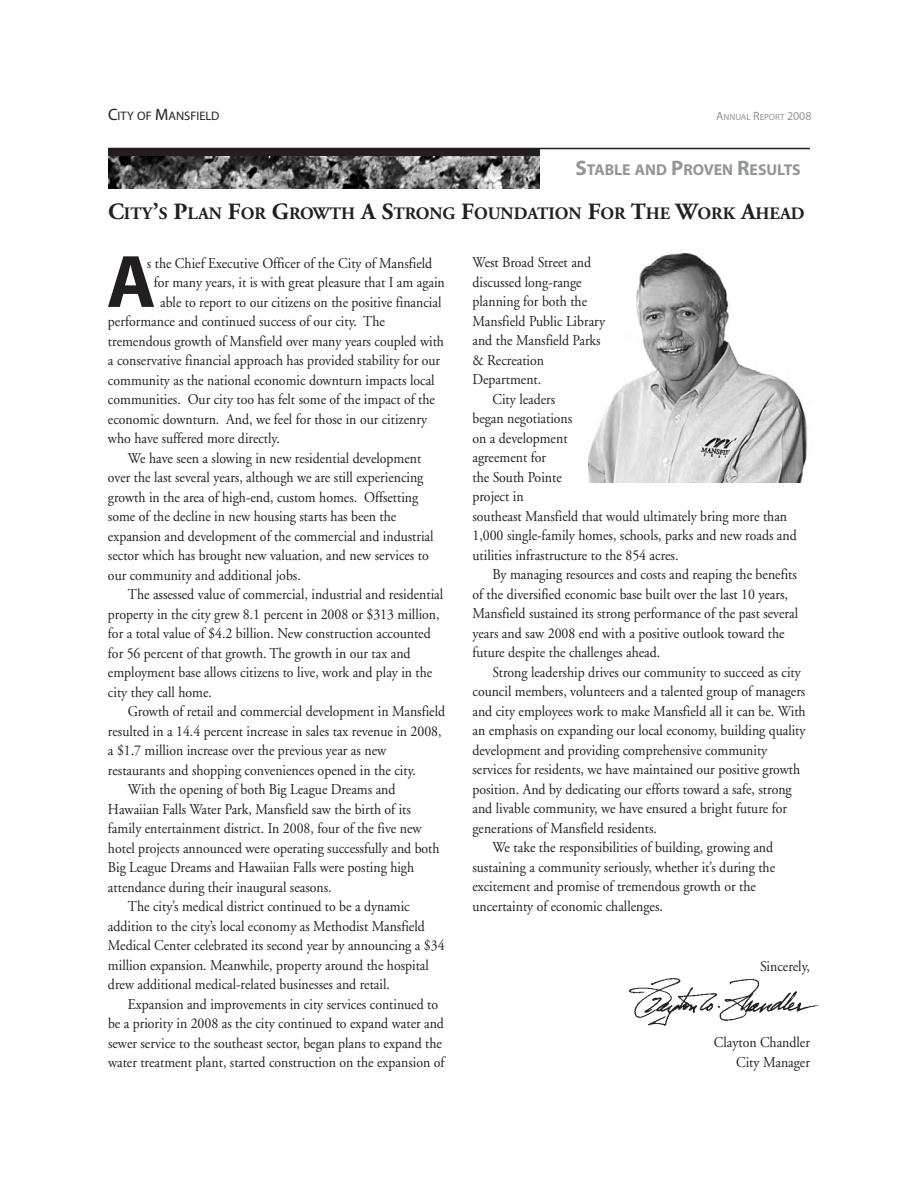
<style>
.page{position:relative;width:918px;height:1188px;background:#fff}
.page>*{position:absolute;margin:0;border:0;box-sizing:border-box;transform-origin:0 0}
.t1{font:700 75px "Myriad";color:#231f20}
.t2{font:700 17.4px "Adobe Garamond";color:#231f20}
.t3{font:700 15.75px "Myriad";color:#939598}
.t4{font:15px/19.5px "Adobe Garamond";color:#231f20;text-align:right;scale:.92 1}
.t5{font:12.3px "Myriad";color:#231f20}
.t6{font:9px "Myriad";color:#939598}
.s1{font-size:16.5px}
.s2{font-size:12px}
.s3{font-size:21px}
.s4{font-size:23.25px}
</style>
<div class="page">
<img style="left:589px;top:253px;width:218px;height:229px">
<img style="left:628px;top:978px;width:191px;height:48px">
<div style="left:108px;top:148px;width:432px;height:41px;background:#231f20"></div>
<img style="left:108px;top:156px;width:432px;height:33px">
<hr style="left:108px;top:148px;width:702px;height:1px;background:#231f20">
<p class="t5" style="left:108px;top:111px;width:113px"><span class="s1">C</span>ITY OF <span class="s1">M</span>ANSFIELD</p>
<p class="t6" style="left:716px;top:113px;width:97px"><span class="s2">A</span>NNUAL <span class="s2">R</span>EPORT <span class="s2">2008</span></p>
<p class="t3" style="left:576px;top:164px;width:227px"><span class="s3">S</span>TABLE AND <span class="s3">P</span>ROVEN <span class="s3">R</span>ESULTS</p>
<p class="t2" style="left:108px;top:207px;width:698px"><span class="s4">C</span>ITY<span class="s4">’</span>S <span class="s4">P</span>LAN <span class="s4">F</span>OR <span class="s4">G</span>ROWTH <span class="s4">A S</span>TRONG <span class="s4">F</span>OUNDATION <span class="s4">F</span>OR <span class="s4">T</span>HE <span class="s4">W</span>ORK <span class="s4">A</span>HEAD</p>
<h1 class="t1" style="left:107px;top:254px;width:51px">A</h1>
<p class="t4" style="left:147px;top:254px;width:312px">s the Chief Executive Officer of the City of Mansfield</p>
<p class="t4" style="left:154px;top:274px;width:318px">for many years, it is with great pleasure that I am again</p>
<p class="t4" style="left:160px;top:293px;width:307px">able to report to our citizens on the positive financial</p>
<p class="t4" style="left:108px;top:313px;width:303px">performance and continued success of our city. The</p>
<p class="t4" style="left:108px;top:332px;width:367px">tremendous growth of Mansfield over many years coupled with</p>
<p class="t4" style="left:108px;top:352px;width:362px">a conservative financial approach has provided stability for our</p>
<p class="t4" style="left:108px;top:371px;width:357px">community as the national economic downturn impacts local</p>
<p class="t4" style="left:108px;top:391px;width:357px">communities. Our city too has felt some of the impact of the</p>
<p class="t4" style="left:108px;top:410px;width:349px">economic downturn. And, we feel for those in our citizenry</p>
<p class="t4" style="left:108px;top:430px;width:188px">who have suffered more directly.</p>
<p class="t4" style="left:128px;top:449px;width:320px">We have seen a slowing in new residential development</p>
<p class="t4" style="left:108px;top:469px;width:344px">over the last several years, although we are still experiencing</p>
<p class="t4" style="left:108px;top:488px;width:339px">growth in the area of high-end, custom homes. Offsetting</p>
<p class="t4" style="left:108px;top:508px;width:315px">some of the decline in new housing starts has been the</p>
<p class="t4" style="left:108px;top:527px;width:355px">expansion and development of the commercial and industrial</p>
<p class="t4" style="left:108px;top:547px;width:350px">sector which has brought new valuation, and new services to</p>
<p class="t4" style="left:108px;top:566px;width:211px">our community and additional jobs.</p>
<p class="t4" style="left:128px;top:586px;width:344px">The assessed value of commercial, industrial and residential</p>
<p class="t4" style="left:108px;top:605px;width:362px">property in the city grew 8.1 percent in 2008 or $313 million,</p>
<p class="t4" style="left:108px;top:625px;width:352px">for a total value of $4.2 billion. New construction accounted</p>
<p class="t4" style="left:108px;top:644px;width:330px">for 56 percent of that growth. The growth in our tax and</p>
<p class="t4" style="left:108px;top:664px;width:354px">employment base allows citizens to live, work and play in the</p>
<p class="t4" style="left:108px;top:683px;width:114px">city they call home.</p>
<p class="t4" style="left:128px;top:703px;width:346px">Growth of retail and commercial development in Mansfield</p>
<p class="t4" style="left:108px;top:722px;width:364px">resulted in a 14.4 percent increase in sales tax revenue in 2008,</p>
<p class="t4" style="left:108px;top:742px;width:304px">a $1.7 million increase over the previous year as new</p>
<p class="t4" style="left:108px;top:761px;width:336px">restaurants and shopping conveniences opened in the city.</p>
<p class="t4" style="left:128px;top:781px;width:292px">With the opening of both Big League Dreams and</p>
<p class="t4" style="left:108px;top:800px;width:331px">Hawaiian Falls Water Park, Mansfield saw the birth of its</p>
<p class="t4" style="left:108px;top:820px;width:343px">family entertainment district. In 2008, four of the five new</p>
<p class="t4" style="left:108px;top:839px;width:362px">hotel projects announced were operating successfully and both</p>
<p class="t4" style="left:108px;top:859px;width:334px">Big League Dreams and Hawaiian Falls were posting high</p>
<p class="t4" style="left:108px;top:878px;width:245px">attendance during their inaugural seasons.</p>
<p class="t4" style="left:128px;top:898px;width:308px">The city’s medical district continued to be a dynamic</p>
<p class="t4" style="left:108px;top:917px;width:346px">addition to the city’s local economy as Methodist Mansfield</p>
<p class="t4" style="left:108px;top:937px;width:367px">Medical Center celebrated its second year by announcing a $34</p>
<p class="t4" style="left:108px;top:956px;width:350px">million expansion. Meanwhile, property around the hospital</p>
<p class="t4" style="left:108px;top:976px;width:308px">drew additional medical-related businesses and retail.</p>
<p class="t4" style="left:128px;top:995px;width:339px">Expansion and improvements in city services continued to</p>
<p class="t4" style="left:108px;top:1015px;width:367px">be a priority in 2008 as the city continued to expand water and</p>
<p class="t4" style="left:108px;top:1034px;width:365px">sewer service to the southeast sector, began plans to expand the</p>
<p class="t4" style="left:108px;top:1054px;width:367px">water treatment plant, started construction on the expansion of</p>
<p class="t4" style="left:473px;top:254px;width:130px">West Broad Street and</p>
<p class="t4" style="left:473px;top:274px;width:120px">discussed long-range</p>
<p class="t4" style="left:473px;top:293px;width:126px">planning for both the</p>
<p class="t4" style="left:473px;top:313px;width:146px">Mansfield Public Library</p>
<p class="t4" style="left:473px;top:332px;width:141px">and the Mansfield Parks</p>
<p class="t4" style="left:473px;top:352px;width:79px">&amp; Recreation</p>
<p class="t4" style="left:473px;top:371px;width:76px">Department.</p>
<p class="t4" style="left:492px;top:391px;width:70px">City leaders</p>
<p class="t4" style="left:473px;top:410px;width:110px">began negotiations</p>
<p class="t4" style="left:473px;top:430px;width:105px">on a development</p>
<p class="t4" style="left:473px;top:449px;width:81px">agreement for</p>
<p class="t4" style="left:473px;top:469px;width:99px">the South Pointe</p>
<p class="t4" style="left:473px;top:488px;width:57px">project in</p>
<p class="t4" style="left:473px;top:508px;width:344px">southeast Mansfield that would ultimately bring more than</p>
<p class="t4" style="left:473px;top:527px;width:354px">1,000 single-family homes, schools, parks and new roads and</p>
<p class="t4" style="left:473px;top:547px;width:225px">utilities infrastructure to the 854 acres.</p>
<p class="t4" style="left:492px;top:566px;width:332px">By managing resources and costs and reaping the benefits</p>
<p class="t4" style="left:473px;top:586px;width:344px">of the diversified economic base built over the last 10 years,</p>
<p class="t4" style="left:473px;top:605px;width:356px">Mansfield sustained its strong performance of the past several</p>
<p class="t4" style="left:473px;top:625px;width:341px">years and saw 2008 end with a positive outlook toward the</p>
<p class="t4" style="left:473px;top:644px;width:206px">future despite the challenges ahead.</p>
<p class="t4" style="left:492px;top:664px;width:337px">Strong leadership drives our community to succeed as city</p>
<p class="t4" style="left:473px;top:683px;width:363px">council members, volunteers and a talented group of managers</p>
<p class="t4" style="left:473px;top:703px;width:364px">and city employees work to make Mansfield all it can be. With</p>
<p class="t4" style="left:473px;top:722px;width:364px">an emphasis on expanding our local economy, building quality</p>
<p class="t4" style="left:473px;top:742px;width:322px">development and providing comprehensive community</p>
<p class="t4" style="left:473px;top:761px;width:358px">services for residents, we have maintained our positive growth</p>
<p class="t4" style="left:473px;top:781px;width:349px">position. And by dedicating our efforts toward a safe, strong</p>
<p class="t4" style="left:473px;top:800px;width:343px">and livable community, we have ensured a bright future for</p>
<p class="t4" style="left:473px;top:820px;width:202px">generations of Mansfield residents.</p>
<p class="t4" style="left:492px;top:839px;width:307px">We take the responsibilities of building, growing and</p>
<p class="t4" style="left:472px;top:859px;width:330px">sustaining a community seriously, whether it’s during the</p>
<p class="t4" style="left:472px;top:878px;width:310px">excitement and promise of tremendous growth or the</p>
<p class="t4" style="left:472px;top:898px;width:209px">uncertainty of economic challenges.</p>
<p class="t4" style="left:760px;top:958px;width:56px">Sincerely,</p>
<p class="t4" style="left:714px;top:1034px;width:106px">Clayton Chandler<br>City Manager</p>
</div>
